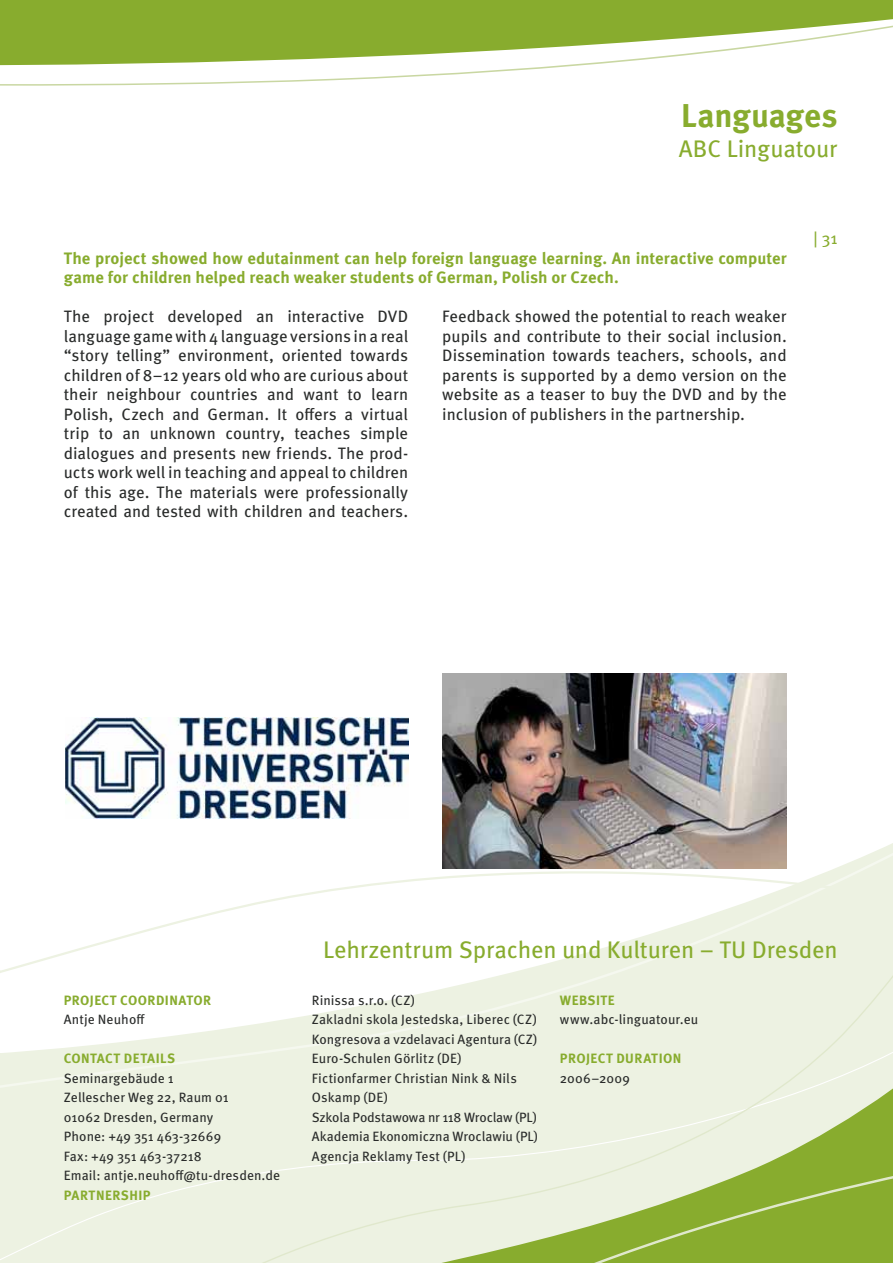
<style>
.page{position:relative;width:893px;height:1263px;background:#fff}
.page>*{position:absolute;margin:0;border:0;box-sizing:border-box;transform-origin:0 0}
.t1{font:700 33px "Meta Pro";letter-spacing:-.005em;color:#88ac2e}
.t2{font:24px "Meta Pro";letter-spacing:-.01em;color:#88ac2e}
.t3{font:16.5px/19.5px "Meta Pro";letter-spacing:.005em;color:#292b2a;text-align:justify}
.t4{font:700 16.5px/19.5px "Meta Pro";letter-spacing:.005em;color:#88ac2e}
.t5{font:16.5px "Meta Pro";color:#88ac2e}
.t6{font:13.5px/19.5px "Meta Pro";letter-spacing:.005em;color:#292b2a}
.t7{font:700 13.5px "Meta Pro";letter-spacing:.035em;color:#88ac2e}
</style>
<div class="page">
<svg style="left:162px;top:1230px;width:731px;height:33px;background:#b9cd85"></svg>
<svg style="left:0;top:717px;width:893px;height:513px;fill:#edf2e2"></svg>
<svg style="left:0;top:0;width:893px;height:82px;fill:#88ac2e"></svg>
<img style="left:442px;top:673px;width:345px;height:195px">
<img style="left:65px;top:718px;width:343px;height:100px">
<h1 class="t1" style="left:681px;top:104px;width:158px">Languages</h1>
<h2 class="t2" style="left:679px;top:140px;width:160px">ABC Linguatour</h2>
<p class="t4" style="left:64px;top:250px;width:725px">The project showed how edutainment can help foreign language learning. An interactive computer game for children helped reach weaker students of German, Polish or Czech.</p>
<p class="t3" style="left:64px;top:309px;width:346px">The project developed an interactive DVD language game with 4 language versions in a real “story telling” environment, oriented towards children of 8–12 years old who are curious about their neighbour countries and want to learn Polish, Czech and German. It offers a virtual trip to an unknown country, teaches simple dialogues and presents new friends. The prod&shy;ucts work well in teaching and appeal to children of this age. The materials were professionally created and tested with children and teachers.</p>
<p class="t3" style="left:442px;top:309px;width:346px">Feedback showed the potential to reach weaker pupils and contribute to their social inclusion.<br>Dissemination towards teachers, schools, and parents is supported by a demo version on the website as a teaser to buy the DVD and by the inclusion of publishers in the partnership.</p>
<p class="t5" style="left:814px;top:232px;width:26px">| 31</p>
<p class="t7" style="left:64px;top:995px;width:149px">PROJECT COORDINATOR</p>
<p class="t6" style="left:64px;top:1011px;width:83px">Antje Neuhoff</p>
<p class="t7" style="left:64px;top:1054px;width:113px">CONTACT DETAILS</p>
<p class="t6" style="left:64px;top:1070px;width:218px">Seminargebäude 1<br>Zellescher Weg 22, Raum 01<br>01062 Dresden, Germany<br>Phone: +49 351 463-32669<br>Fax: +49 351 463-37218<br>Email: antje.neuhoff@tu-dresden.de</p>
<p class="t7" style="left:64px;top:1190px;width:88px">PARTNERSHIP</p>
<h2 class="t2" style="left:323px;top:941px;width:516px">Lehrzentrum Sprachen und Kulturen – TU Dresden</h2>
<p class="t6" style="left:312px;top:992px;width:228px">Rinissa s.r.o. (CZ)<br>Zakladni skola Jestedska, Liberec (CZ)<br>Kongresova a vzdelavaci Agentura (CZ)<br>Euro-Schulen Görlitz (DE)<br>Fictionfarmer Christian Nink &amp; Nils<br>Oskamp (DE)<br>Szkola Podstawowa nr 118 Wroclaw (PL)<br>Akademia Ekonomiczna Wroclawiu (PL)<br>Agencja Reklamy Test (PL)</p>
<p class="t7" style="left:560px;top:995px;width:56px">WEBSITE</p>
<p class="t6" style="left:560px;top:1011px;width:140px">www.abc-linguatour.eu</p>
<p class="t7" style="left:560px;top:1054px;width:123px">PROJECT DURATION</p>
<p class="t6" style="left:560px;top:1070px;width:72px">2006–2009</p>
</div>
